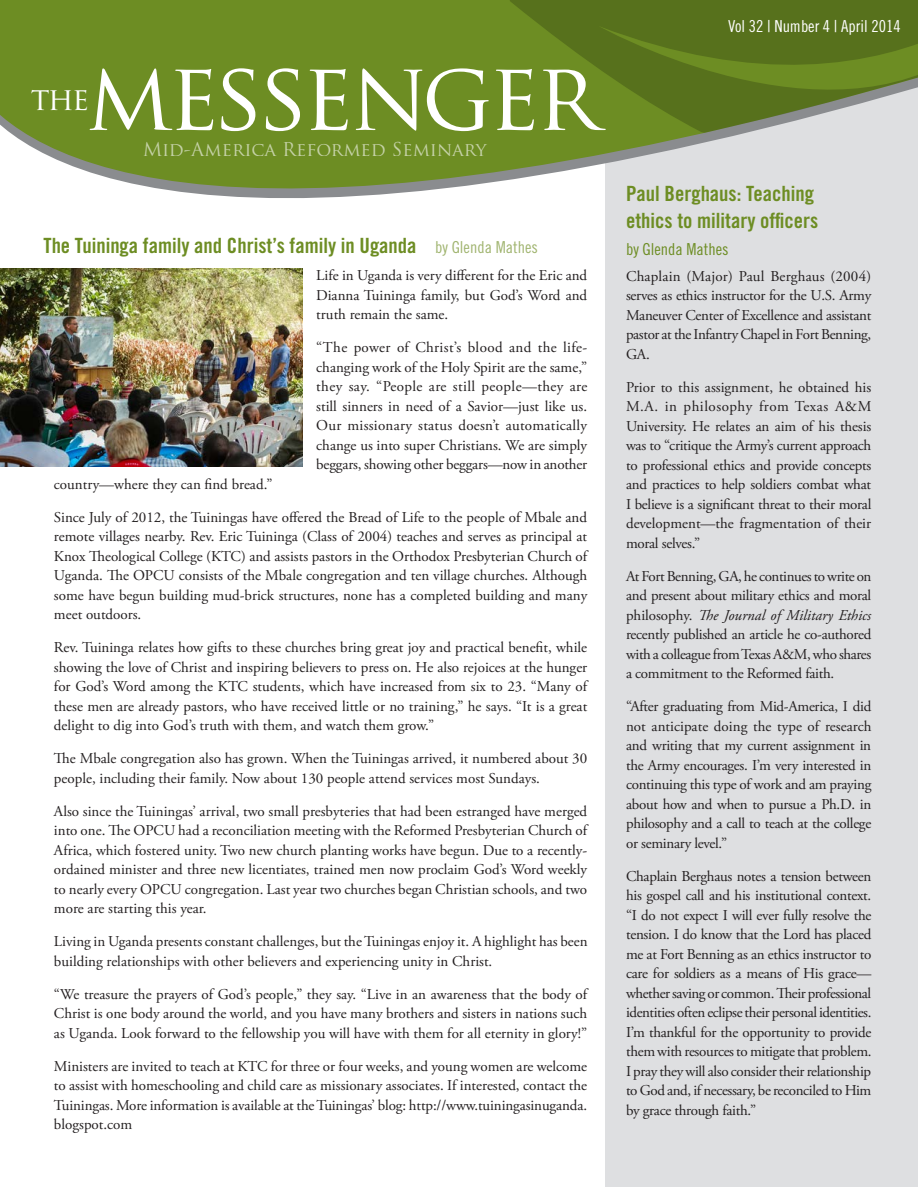
<style>
.page{position:relative;width:918px;height:1188px;background:#fff}
.page>*{position:absolute;margin:0;border:0;box-sizing:border-box;transform-origin:0 0}
.t1{font:94.05px "Trajan Pro";letter-spacing:-.05em;color:#fff}
.t2{font:30.9px "Trajan Pro";color:#fff}
.t3{font:21px/27px "Trade Gothic LT Std Bd Cn 20";color:#6d8d23}
.t4{font:18.6px "Trajan Pro";color:#fff}
.t5{font:16.5px "Trade Gothic LT Std Cn 18";color:#fff}
.t6{font:16.5px "Trade Gothic LT Std Cn 18";color:#6d8d23}
.t7{font:15px/19.5px "Adobe Garamond Pro";color:#231f20;text-align:justify}
.s1{font-family:"Trade Gothic LT Std Cn 18";font-size:16.5px;color:#a0b46f}
.s2{font-style:italic}
</style>
<div class="page">
<div style="left:605px;top:67px;width:313px;height:1120px;background:#dedfe1"></div>
<img style="left:0;top:305px;width:303px;height:162px">
<img style="left:0;top:291px;width:303px;height:14px">
<svg style="left:0;top:0;width:702px;height:291px;fill:#6d8d23"></svg>
<svg style="left:510px;top:0;width:408px;height:143px;background:#6d8636"></svg>
<p class="t1" style="left:86px;top:36px;width:515px">messenger</p>
<p class="t2" style="left:31px;top:79px;width:60px">the</p>
<p class="t4" style="left:143px;top:137px;width:345px">Mid-America Reformed Seminary</p>
<p class="t3" style="left:43px;top:232px;width:496px">The Tuininga family and Christ’s family in Uganda <span class="s1">by Glenda Mathes</span></p>
<p class="t7" style="left:316px;top:266px;width:272px">Life in Uganda is very different for the Eric and Dianna Tuininga family, but God’s Word and truth remain the same.</p>
<p class="t7" style="left:316px;top:338px;width:273px">“The power of Christ’s blood and the life&shy;changing work of the Holy Spirit are the same,” they say. “People are still people—they are still sinners in need of a Savior—just like us.<br>Our missionary status doesn’t automatically change us into super Christians. We are simply beggars, showing other beggars—now in another</p>
<p class="t7" style="left:54px;top:475px;width:220px">country—where they can find bread.”</p>
<p class="t7" style="left:54px;top:508px;width:535px">Since July of 2012, the Tuiningas have offered the Bread of Life to the people of Mbale and remote villages nearby. Rev. Eric Tuininga (Class of 2004) teaches and serves as principal at Knox Theological College (KTC) and assists pastors in the Orthodox Presbyterian Church of Uganda. The OPCU consists of the Mbale congregation and ten village churches. Although some have begun building mud-brick structures, none has a completed building and many meet outdoors.</p>
<p class="t7" style="left:54px;top:638px;width:535px">Rev. Tuininga relates how gifts to these churches bring great joy and practical benefit, while showing the love of Christ and inspiring believers to press on. He also rejoices at the hunger for God’s Word among the KTC students, which have increased from six to 23. “Many of these men are already pastors, who have received little or no training,” he says. “It is a great delight to dig into God’s truth with them, and watch them grow.”</p>
<p class="t7" style="left:54px;top:749px;width:535px">The Mbale congregation also has grown. When the Tuiningas arrived, it numbered about 30 people, including their family. Now about 130 people attend services most Sundays.</p>
<p class="t7" style="left:54px;top:802px;width:535px">Also since the Tuiningas’ arrival, two small presbyteries that had been estranged have merged into one. The OPCU had a reconciliation meeting with the Reformed Presbyterian Church of Africa, which fostered unity. Two new church planting works have begun. Due to a recently&shy;ordained minister and three new licentiates, trained men now proclaim God’s Word weekly to nearly every OPCU congregation. Last year two churches began Christian schools, and two more are starting this year.</p>
<p class="t7" style="left:54px;top:932px;width:535px">Living in Uganda presents constant challenges, but the Tuiningas enjoy it. A highlight has been building relationships with other believers and experiencing unity in Christ.</p>
<p class="t7" style="left:54px;top:985px;width:535px">“We treasure the prayers of God’s people,” they say. “Live in an awareness that the body of Christ is one body around the world, and you have many brothers and sisters in nations such as Uganda. Look forward to the fellowship you will have with them for all eternity in glory!”</p>
<p class="t7" style="left:54px;top:1057px;width:535px">Ministers are invited to teach at KTC for three or four weeks, and young women are welcome to assist with homeschooling and child care as missionary associates. If interested, contact the Tuiningas. More information is available at the Tuiningas’ blog: http://www.tuiningasinuganda. blogspot.com</p>
<p class="t5" style="left:728px;top:17px;width:174px">Vol 32 | Number 4 | April 2014</p>
<p class="t3" style="left:626px;top:180px;width:194px">Paul Berghaus: Teaching ethics to military officers</p>
<p class="t6" style="left:626px;top:239px;width:104px">by Glenda Mathes</p>
<p class="t7" style="left:626px;top:267px;width:247px">Chaplain (Major) Paul Berghaus (2004) serves as ethics instructor for the U.S. Army Maneuver Center of Excellence and assistant pastor at the Infantry Chapel in Fort Benning, GA.</p>
<p class="t7" style="left:626px;top:378px;width:247px">Prior to this assignment, he obtained his M.A. in philosophy from Texas A&amp;M University. He relates an aim of his thesis was to “critique the Army’s current approach to professional ethics and provide concepts and practices to help soldiers combat what I believe is a significant threat to their moral development—the fragmentation of their moral selves.”</p>
<p class="t7" style="left:626px;top:567px;width:247px">At Fort Benning, GA, he continues to write on and present about military ethics and moral philosophy. <span class="s2">The Journal of Military Ethics </span>recently published an article he co-authored with a colleague from Texas A&amp;M, who shares a commitment to the Reformed faith.</p>
<p class="t7" style="left:626px;top:697px;width:247px">“After graduating from Mid-America, I did not anticipate doing the type of research and writing that my current assignment in the Army encourages. I’m very interested in continuing this type of work and am praying about how and when to pursue a Ph.D. in philosophy and a call to teach at the college or seminary level.”</p>
<p class="t7" style="left:626px;top:867px;width:247px">Chaplain Berghaus notes a tension between his gospel call and his institutional context. “I do not expect I will ever fully resolve the tension. I do know that the Lord has placed me at Fort Benning as an ethics instructor to care for soldiers as a means of His grace— whether saving or common. Their professional identities often eclipse their personal identities.<br>I’m thankful for the opportunity to provide them with resources to mitigate that problem.<br>I pray they will also consider their relationship to God and, if necessary, be reconciled to Him by grace through faith.”</p>
</div>
